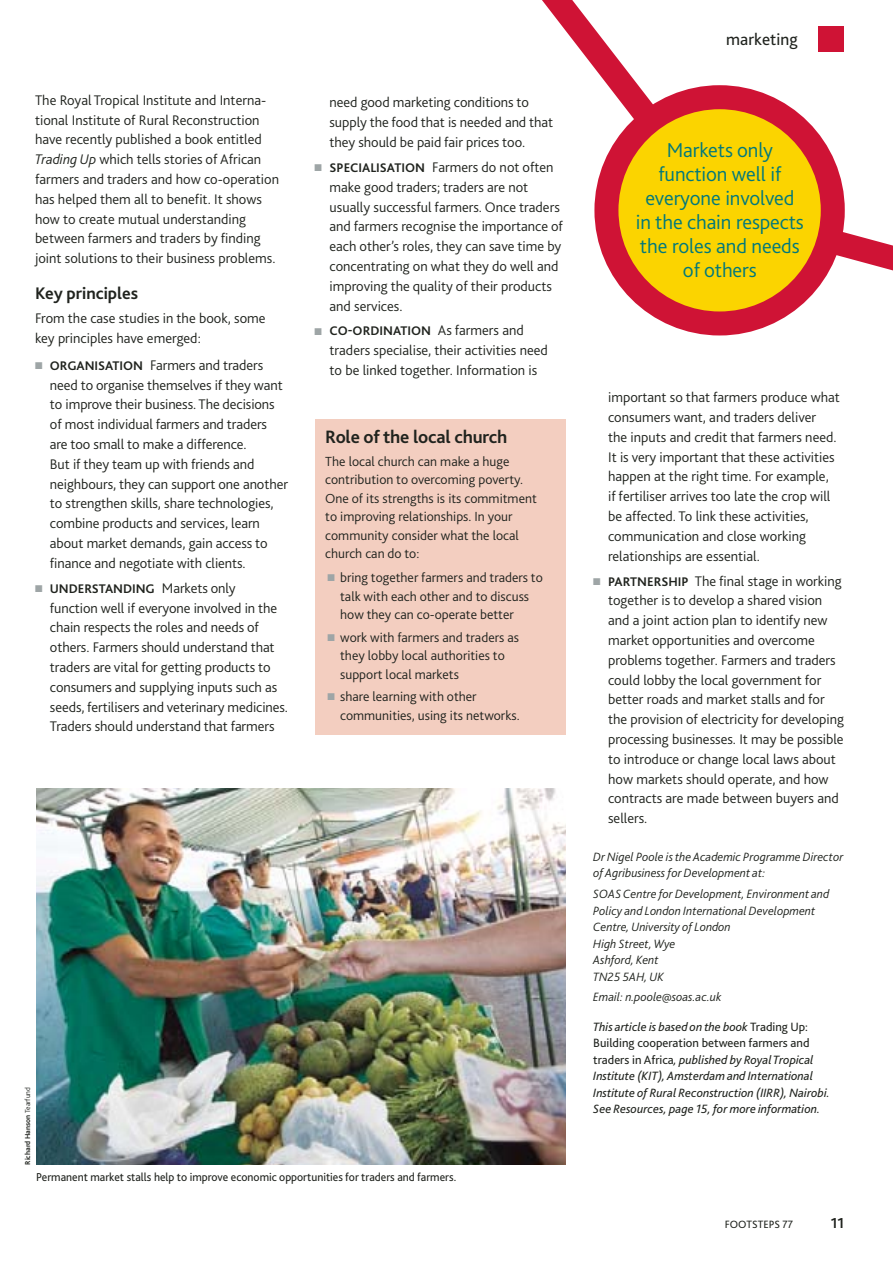
<style>
.page{position:relative;width:893px;height:1263px;background:#fff}
.page>*{position:absolute;margin:0;border:0;box-sizing:border-box;transform-origin:0 0}
.t1{font:300 21px/24px "Bliss 2";letter-spacing:-.005em;color:#00787c;text-align:center}
.t2{font:700 18.75px "Bliss 2";letter-spacing:-.01em;color:#20231e}
.t3{font:700 17.55px "Bliss 2";color:#20231e}
.t4{font:17.25px "Bliss 2";letter-spacing:.005em;color:#20231e}
.t5{font:700 15px "Bliss 2";color:#20231e}
.t6{font:300 14.55px/19.8px "Bliss 2";color:#20231e}
.t7{font:300 13.8px/18.5px "Bliss 2";color:#20231e}
.t8{font:700 13.05px "Bliss 2";letter-spacing:-.005em;color:#20231e}
.t9{font:italic 12.6px/16.5px "Bliss 2";color:#20231e}
.t10{font:italic 300 12.6px/16.5px "Bliss 2";color:#20231e}
.t11{font:12px "Bliss 2";color:#20231e}
.t12{font:11.1px "Bliss 2";color:#20231e}
.t13{font:700 7.5px "Bliss 2";color:#20231e}
.s1{font-style:italic}
.s2{color:#9ea5a6}
.s3{font-weight:700;font-size:13.05px}
.s4{font-weight:300;font-size:14.55px}
.s5{font-weight:300}
.s6{font-style:normal}
</style>
<div class="page">
<img style="left:36px;top:788px;width:529px;height:377px">
<svg style="left:542px;top:0;width:351px;height:331px"></svg>
<div style="left:606px;top:97px;width:227px;height:226px;background:#fbd400;border-radius:50%"></div>
<div style="left:594px;top:85px;width:251px;height:250px;border:24px solid #cf1335;border-radius:50%"></div>
<div style="left:315px;top:420px;width:250px;height:315px;background:#f3cec0"></div>
<p class="t6" style="left:35px;top:91px;width:246px">The Royal Tropical Institute and Interna&shy;tional Institute of Rural Reconstruction have recently published a book entitled <span class="s1">Trading Up</span> which tells stories of African farmers and traders and how co-operation has helped them all to benefit. It shows how to create mutual understanding between farmers and traders by finding joint solutions to their business problems.</p>
<p class="t3" style="left:35px;top:286px;width:105px">Key principles</p>
<p class="t6" style="left:35px;top:310px;width:232px">From the case studies in the book, some key principles have emerged:</p>
<p class="t6" style="left:50px;top:356px;width:240px;text-indent:-15px"><span class="s2">■</span> <span class="s3">ORGANISATION</span> Farmers and traders need to organise themselves if they want to improve their business. The decisions of most individual farmers and traders are too small to make a difference.<br>But if they team up with friends and neighbours, they can support one another to strengthen skills, share technologies, combine products and services, learn about market demands, gain access to finance and negotiate with clients.</p>
<p class="t8" style="left:35px;top:583px;width:202px"><span class="s2">■</span> UNDERSTANDING <span class="s4">Markets only</span></p>
<p class="t6" style="left:50px;top:599px;width:240px">function well if everyone involved in the chain respects the roles and needs of others. Farmers should understand that traders are vital for getting products to consumers and supplying inputs such as seeds, fertilisers and veterinary medicines.<br>Traders should understand that farmers</p>
<p class="t6" style="left:329px;top:94px;width:225px">need good marketing conditions to supply the food that is needed and that they should be paid fair prices too.</p>
<p class="t6" style="left:329px;top:159px;width:235px;text-indent:-15px"><span class="s2">■</span> <span class="s3">SPECIALISATION</span> Farmers do not often make good traders; traders are not usually successful farmers. Once traders and farmers recognise the importance of each other’s roles, they can save time by concentrating on what they do well and improving the quality of their products and services.</p>
<p class="t8" style="left:315px;top:326px;width:211px"><span class="s2">■</span> CO-ORDINATION <span class="s4">As farmers and</span></p>
<p class="t6" style="left:329px;top:342px;width:220px">traders specialise, their activities need to be linked together. Information is</p>
<p class="t2" style="left:325px;top:430px;width:183px">Role of the local church</p>
<p class="t7" style="left:325px;top:453px;width:213px">The local church can make a huge contribution to overcoming poverty.<br>One of its strengths is its commitment to improving relationships. In your community consider what the local church can do to:</p>
<p class="t7" style="left:340px;top:570px;width:204px;text-indent:-13px"><span class="s2">■</span> bring together farmers and traders to talk with each other and to discuss how they can co-operate better</p>
<p class="t7" style="left:340px;top:629px;width:180px;text-indent:-13px"><span class="s2">■</span> work with farmers and traders as they lobby local authorities to support local markets</p>
<p class="t7" style="left:340px;top:689px;width:181px;text-indent:-13px"><span class="s2">■</span> share learning with other communities, using its networks.</p>
<p class="t13" style="left:25px;top:1165px;width:79px;rotate:-90deg">Richard Hanson <span class="s5">Tearfund</span></p>
<p class="t11" style="left:36px;top:1173px;width:422px">Permanent market stalls help to improve economic opportunities for traders and farmers.</p>
<p class="t4" style="left:726px;top:32px;width:73px">marketing</p>
<h1 class="t1" style="left:636px;top:140px;width:170px">Markets only function well if everyone involved in the chain respects the roles and needs of others</h1>
<p class="t6" style="left:608px;top:389px;width:233px">important so that farmers produce what consumers want, and traders deliver<br>the inputs and credit that farmers need.<br>It is very important that these activities happen at the right time. For example, if fertiliser arrives too late the crop will be affected. To link these activities, communication and close working relationships are essential.</p>
<p class="t6" style="left:608px;top:572px;width:237px;text-indent:-15px"><span class="s2">■</span> <span class="s3">PARTNERSHIP</span> The final stage in working together is to develop a shared vision and a joint action plan to identify new market opportunities and overcome problems together. Farmers and traders could lobby the local government for better roads and market stalls and for the provision of electricity for developing processing businesses. It may be possible to introduce or change local laws about how markets should operate, and how contracts are made between buyers and sellers.</p>
<p class="t10" style="left:593px;top:850px;width:252px">Dr Nigel Poole is the Academic Programme Director of Agribusiness for Development at:</p>
<p class="t10" style="left:593px;top:887px;width:237px">SOAS Centre for Development, Environment and<br>Policy and London International Development<br>Centre, University of London<br>High Street, Wye<br>Ashford, Kent<br>TN25 5AH, UK</p>
<p class="t10" style="left:593px;top:990px;width:130px">Email: n.poole@soas.ac.uk</p>
<p class="t9" style="left:593px;top:1019px;width:238px">This article is based on the book <span class="s6">Trading Up:<br>Building cooperation between farmers and traders in Africa</span>, published by Royal Tropical Institute (KIT), Amsterdam and International Institute of Rural Reconstruction (IIRR), Nairobi.<br>See Resources, page 15, for more information.</p>
<p class="t12" style="left:725px;top:1220px;width:70px">FOOTSTEPS 77</p>
<p class="t5" style="left:831px;top:1217px;width:15px">11</p>
</div>
